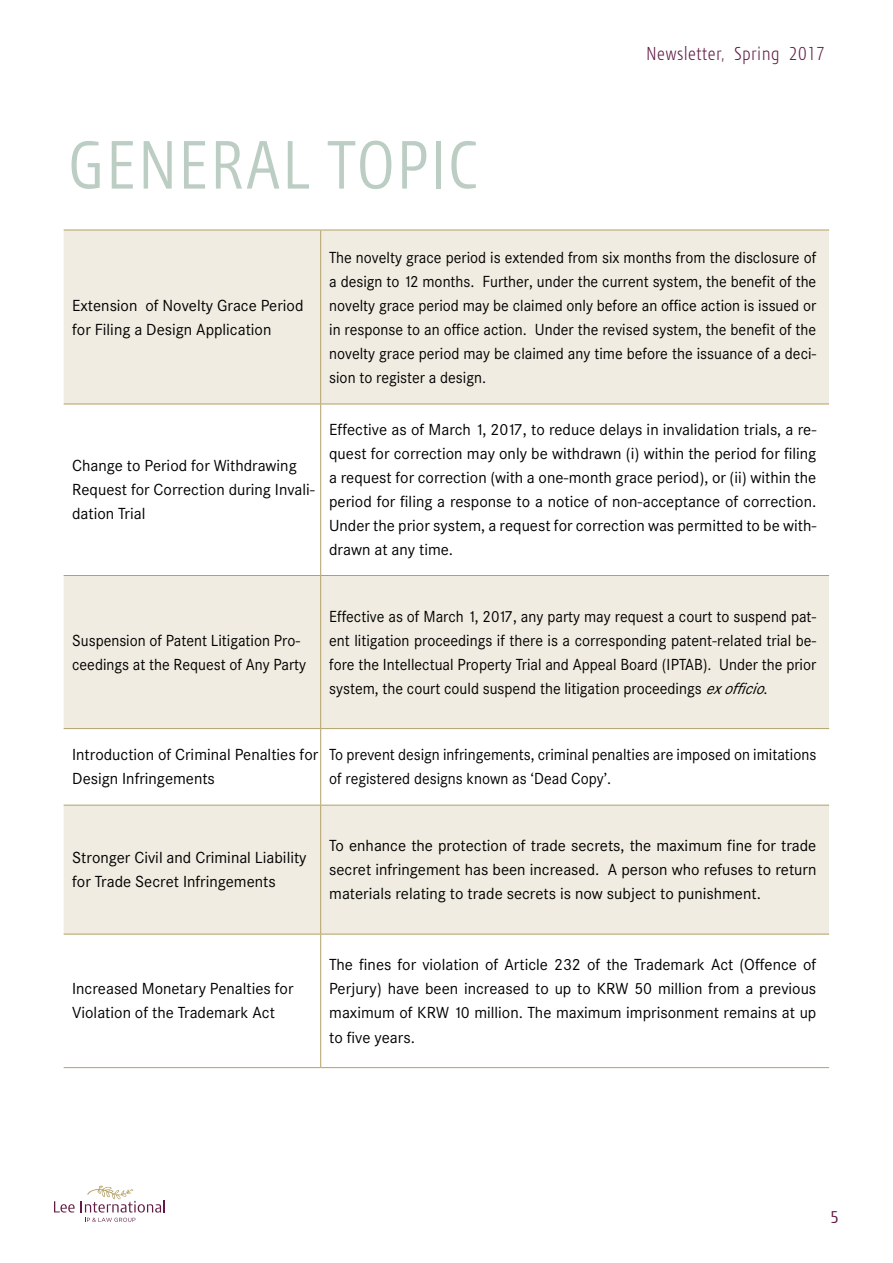
<style>
.page{position:relative;width:893px;height:1263px;background:#fff}
.page>*{position:absolute;margin:0;border:0;box-sizing:border-box;transform-origin:0 0}
.t1{font:66px "Modena";letter-spacing:.025em;color:#bccdc3;scale:.91 1}
.t2{font:300 18.15px "Modena";letter-spacing:.025em;color:#611c45;scale:.91 1}
.t3{font:16.5px "Modena";color:#611c45}
.t4{font:15.75px/24px "Corporate SBQ";color:#000}
.t5{font:15.75px/24px "Corporate SBQ";color:#000;text-align:justify;scale:.95 1}
.s1{font-style:italic}
</style>
<div class="page">
<svg style="left:54px;top:1201px;width:21px;height:11px"></svg>
<svg style="left:85px;top:1218px;width:50px;height:4px"></svg>
<svg style="left:81px;top:1185px;width:84px;height:27px"></svg>
<svg style="left:64px;top:231px;width:765px;height:703px;fill:#f0ece1"></svg>
<hr style="left:64px;top:230px;width:257px;height:1px;background:#b2a167">
<hr style="left:321px;top:230px;width:508px;height:1px;background:#b2a167">
<hr style="left:64px;top:404px;width:257px;height:1px;background:#b2a167">
<hr style="left:321px;top:404px;width:508px;height:1px;background:#b2a167">
<hr style="left:64px;top:575px;width:257px;height:1px;background:#b2a167">
<hr style="left:321px;top:575px;width:508px;height:1px;background:#b2a167">
<hr style="left:64px;top:728px;width:257px;height:1px;background:#b2a167">
<hr style="left:321px;top:728px;width:508px;height:1px;background:#b2a167">
<hr style="left:64px;top:805px;width:257px;height:1px;background:#b2a167">
<hr style="left:321px;top:805px;width:508px;height:1px;background:#b2a167">
<hr style="left:64px;top:934px;width:257px;height:1px;background:#b2a167">
<hr style="left:321px;top:934px;width:508px;height:1px;background:#b2a167">
<hr style="left:64px;top:1067px;width:257px;height:1px;background:#b2a167">
<hr style="left:321px;top:1067px;width:508px;height:1px;background:#b2a167">
<hr style="left:320px;top:230px;width:1px;height:174px;background:#b2a167">
<hr style="left:320px;top:404px;width:1px;height:171px;background:#b2a167">
<hr style="left:320px;top:576px;width:1px;height:152px;background:#b2a167">
<hr style="left:320px;top:729px;width:1px;height:76px;background:#b2a167">
<hr style="left:320px;top:805px;width:1px;height:129px;background:#b2a167">
<hr style="left:320px;top:934px;width:1px;height:133px;background:#b2a167">
<h1 class="t1" style="left:68px;top:124px;width:452px">GENERAL TOPIC</h1>
<p class="t2" style="left:646px;top:43px;width:198px">Newsletter, Spring 2017</p>
<p class="t4" style="left:72px;top:293px;width:233px">Extension of Novelty Grace Period for Filing a Design Application</p>
<p class="t5" style="left:329px;top:245px;width:514px">The novelty grace period is extended from six months from the disclosure of a design to 12 months. Further, under the current system, the benefit of the novelty grace period may be claimed only before an office action is issued or in response to an office action. Under the revised system, the benefit of the novelty grace period may be claimed any time before the issuance of a deci&shy;sion to register a design.</p>
<p class="t4" style="left:72px;top:454px;width:244px">Change to Period for Withdrawing<br>Request for Correction during Invali&shy;dation Trial</p>
<p class="t4" style="left:329px;top:418px;width:489px;text-align:justify">Effective as of March 1, 2017, to reduce delays in invalidation trials, a re&shy;quest for correction may only be withdrawn (i) within the period for filing a request for correction (with a one-month grace period), or (ii) within the period for filing a response to a notice of non-acceptance of correction.<br>Under the prior system, a request for correction was permitted to be with&shy;drawn at any time.</p>
<p class="t5" style="left:72px;top:628px;width:248px">Suspension of Patent Litigation Pro&shy;ceedings at the Request of Any Party</p>
<p class="t5" style="left:329px;top:604px;width:514px">Effective as of March 1, 2017, any party may request a court to suspend pat&shy;ent litigation proceedings if there is a corresponding patent-related trial be&shy;fore the Intellectual Property Trial and Appeal Board (IPTAB). Under the prior system, the court could suspend the litigation proceedings <span class="s1">exofficio</span>.</p>
<p class="t4" style="left:72px;top:743px;width:248px">Introduction of Criminal Penalties for<br>Design Infringements</p>
<p class="t5" style="left:329px;top:743px;width:514px">To prevent design infringements, criminal penalties are imposed on imitations of registered designs known as ‘Dead Copy’.</p>
<p class="t4" style="left:72px;top:846px;width:236px">Stronger Civil and Criminal Liability for Trade Secret Infringements</p>
<p class="t4" style="left:72px;top:977px;width:223px">Increased Monetary Penalties for<br>Violation of the Trademark Act</p>
<p class="t4" style="left:329px;top:834px;width:489px;text-align:justify">To enhance the protection of trade secrets, the maximum fine for trade secret infringement has been increased. A person who refuses to return materials relating to trade secrets is now subject to punishment.</p>
<p class="t4" style="left:329px;top:953px;width:489px;text-align:justify">The fines for violation of Article 232 of the Trademark Act (Offence of Perjury) have been increased to up to KRW 50 million from a previous maximum of KRW 10 million. The maximum imprisonment remains at up to five years.</p>
<p class="t3" style="left:830px;top:1207px;width:10px">5</p>
</div>
